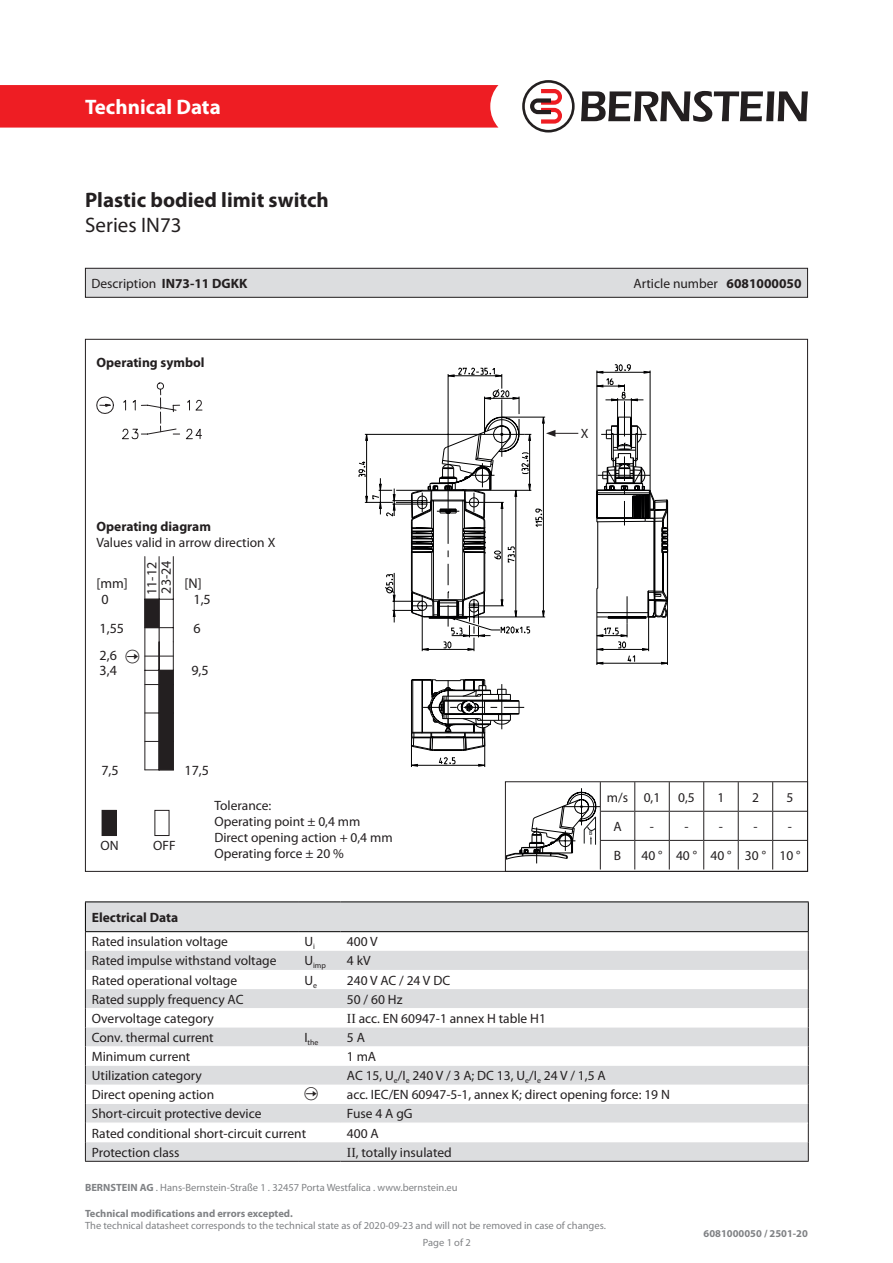
<style>
.page{position:relative;width:893px;height:1263px;background:#fff}
.page>*{position:absolute;margin:0;border:0;box-sizing:border-box;transform-origin:0 0}
.t1{font:700 21px "Myriad Pro";color:#231f20}
.t2{font:700 21px "Myriad Pro";color:#fff}
.t3{font:21px "Myriad Pro";color:#231f20}
.t4{font:14.1px/14.4px "Myriad Pro";color:#231f20}
.t5{font:13.5px/16.2px "Myriad Pro";color:#231f20}
.t6{font:700 13.5px "Myriad Pro";color:#231f20}
.t7{font:10.5px/16.8px "Myriad Pro";color:#808285}
.t8{font:700 10.5px "Myriad Pro";color:#808285}
.t9{font:7.8px "Myriad Pro";color:#231f20}
.t10{font:6.15px "Myriad Pro";color:#111416}
.s1{font-weight:700}
.s2{font-family:"Times New Roman"}
</style>
<div class="page">
<div style="left:0;top:85px;width:498px;height:43px;background:#ee1d23"></div>
<svg style="left:581px;top:91px;width:227px;height:31px"></svg>
<svg style="left:522px;top:80px;width:53px;height:53px"></svg>
<svg style="left:96px;top:382px;width:106px;height:57px"></svg>
<hr style="left:173px;top:642px;width:1px;height:128px;background:#231f20">
<svg style="left:145px;top:769px;width:14px;height:1px"></svg>
<svg style="left:145px;top:741px;width:14px;height:1px"></svg>
<svg style="left:145px;top:713px;width:14px;height:1px"></svg>
<svg style="left:145px;top:684px;width:14px;height:1px"></svg>
<svg style="left:145px;top:670px;width:14px;height:1px"></svg>
<hr style="left:144px;top:599px;width:1px;height:71px;background:#231f20">
<hr style="left:159px;top:599px;width:1px;height:71px;background:#231f20">
<svg style="left:160px;top:627px;width:13px;height:1px"></svg>
<svg style="left:160px;top:599px;width:13px;height:1px"></svg>
<hr style="left:144px;top:670px;width:1px;height:100px;background:#231f20">
<hr style="left:144px;top:556px;width:1px;height:43px;background:#231f20">
<hr style="left:159px;top:556px;width:1px;height:43px;background:#231f20">
<hr style="left:173px;top:556px;width:1px;height:86px;background:#231f20">
<svg style="left:145px;top:656px;width:28px;height:1px"></svg>
<div style="left:144px;top:599px;width:15px;height:29px;background:#231f20;border:1px solid #231f20"></div>
<div style="left:159px;top:670px;width:15px;height:100px;background:#231f20"></div>
<div style="left:102px;top:810px;width:14px;height:25px;background:#231f20"></div>
<div style="left:102px;top:810px;width:15px;height:26px;border:1px solid #231f20"></div>
<div style="left:154px;top:810px;width:15px;height:26px;border:1px solid #231f20"></div>
<svg style="left:439px;top:757px;width:16px;height:7px"></svg>
<hr style="left:411px;top:765px;width:74px;height:1px;background:#000001">
<hr style="left:411px;top:732px;width:1px;height:35px;background:#000001">
<hr style="left:484px;top:732px;width:1px;height:35px;background:#000001">
<svg style="left:359px;top:365px;width:309px;height:386px"></svg>
<hr style="left:600px;top:811px;width:35px;height:1px;background:#231f20">
<hr style="left:635px;top:811px;width:34px;height:1px;background:#231f20">
<hr style="left:669px;top:811px;width:35px;height:1px;background:#231f20">
<hr style="left:704px;top:811px;width:34px;height:1px;background:#231f20">
<hr style="left:738px;top:811px;width:35px;height:1px;background:#231f20">
<hr style="left:773px;top:811px;width:34px;height:1px;background:#231f20">
<hr style="left:600px;top:840px;width:35px;height:1px;background:#231f20">
<hr style="left:635px;top:840px;width:34px;height:1px;background:#231f20">
<svg style="left:634px;top:783px;width:1px;height:86px"></svg>
<hr style="left:669px;top:840px;width:35px;height:1px;background:#231f20">
<svg style="left:669px;top:783px;width:1px;height:86px"></svg>
<hr style="left:704px;top:840px;width:34px;height:1px;background:#231f20">
<svg style="left:703px;top:783px;width:1px;height:86px"></svg>
<hr style="left:738px;top:840px;width:35px;height:1px;background:#231f20">
<svg style="left:738px;top:783px;width:1px;height:86px"></svg>
<hr style="left:773px;top:840px;width:34px;height:1px;background:#231f20">
<svg style="left:772px;top:783px;width:1px;height:86px"></svg>
<svg style="left:507px;top:783px;width:94px;height:86px"></svg>
<div style="left:505px;top:781px;width:303px;height:91px;border:1px solid #231f20"></div>
<div style="left:85px;top:268px;width:722px;height:29px;background:#dcdddf"></div>
<div style="left:85px;top:268px;width:723px;height:30px;border:1px solid #231f20"></div>
<hr style="left:85px;top:1161px;width:213px;height:1px;background:#231f20">
<hr style="left:298px;top:1161px;width:43px;height:1px;background:#231f20">
<hr style="left:341px;top:1161px;width:468px;height:1px;background:#231f20">
<hr style="left:85px;top:901px;width:213px;height:1px;background:#000">
<hr style="left:298px;top:901px;width:43px;height:1px;background:#000">
<hr style="left:341px;top:901px;width:468px;height:1px;background:#000">
<svg style="left:85px;top:902px;width:724px;height:259px"></svg>
<h1 class="t2" style="left:85px;top:93px;width:137px">Technical Data</h1>
<p class="t1" style="left:85px;top:186px;width:245px">Plastic bodied limit switch</p>
<p class="t3" style="left:85px;top:212px;width:98px">Series IN73</p>
<p class="t5" style="left:91px;top:275px;width:157px">Description <span class="s1">IN73-11 DGKK</span></p>
<p class="t5" style="left:633px;top:275px;width:170px">Article number <span class="s1">6081000050</span></p>
<p class="t6" style="left:96px;top:354px;width:110px">Operating symbol</p>
<p class="t6" style="left:96px;top:518px;width:116px">Operating diagram</p>
<p class="t5" style="left:96px;top:534px;width:180px">Values valid in arrow direction X</p>
<p class="t4" style="left:101px;top:575px;width:28px;line-height:16.4px;text-indent:-5px">[mm]<br>0</p>
<p class="t4" style="left:100px;top:620px;width:26px">1,55</p>
<p class="t4" style="left:100px;top:648px;width:19px">2,6</p>
<p class="t4" style="left:100px;top:663px;width:19px">3,4</p>
<p class="t4" style="left:144px;top:595px;width:36px;rotate:-90deg">11-12<br>23-24</p>
<p class="t4" style="left:185px;top:575px;width:19px">[N]</p>
<p class="t4" style="left:194px;top:620px;width:9px">6</p>
<p class="t4" style="left:191px;top:663px;width:19px">9,5</p>
<p class="t4" style="left:193px;top:592px;width:19px">1,5</p>
<p class="t4" style="left:101px;top:763px;width:19px">7,5</p>
<p class="t5" style="left:101px;top:837px;width:20px">ON</p>
<p class="t5" style="left:153px;top:837px;width:24px">OFF</p>
<p class="t4" style="left:185px;top:762px;width:26px">17,5</p>
<p class="t5" style="left:214px;top:797px;width:58px">Tolerance:</p>
<p class="t5" style="left:214px;top:813px;width:180px">Operating point ± 0,4 mm<br>Direct opening action + 0,4 mm</p>
<p class="t5" style="left:214px;top:845px;width:131px">Operating force ± 20 %</p>
<p class="t5" style="left:581px;top:425px;width:9px">X</p>
<p class="t10" style="left:589px;top:829px;width:5px">B</p>
<p class="t5" style="left:607px;top:789px;width:23px">m/s</p>
<p class="t5" style="left:644px;top:789px;width:18px">0,1</p>
<p class="t5" style="left:678px;top:789px;width:18px">0,5</p>
<p class="t5" style="left:717px;top:789px;width:8px">1</p>
<p class="t5" style="left:752px;top:789px;width:8px">2</p>
<p class="t5" style="left:786px;top:789px;width:8px">5</p>
<p class="t5" style="left:613px;top:818px;width:10px">A</p>
<p class="t5" style="left:650px;top:818px;width:6px">-</p>
<p class="t5" style="left:684px;top:818px;width:6px">-</p>
<p class="t5" style="left:719px;top:818px;width:6px">-</p>
<p class="t5" style="left:753px;top:818px;width:6px">-</p>
<p class="t5" style="left:788px;top:818px;width:6px">-</p>
<p class="t5" style="left:614px;top:847px;width:9px">B</p>
<p class="t5" style="left:641px;top:847px;width:23px">40 °</p>
<p class="t5" style="left:676px;top:847px;width:23px">40 °</p>
<p class="t5" style="left:710px;top:847px;width:23px">40 °</p>
<p class="t5" style="left:745px;top:847px;width:23px">30 °</p>
<p class="t5" style="left:779px;top:847px;width:23px">10 °</p>
<p class="t6" style="left:92px;top:908px;width:88px">Electrical Data</p>
<p class="t5" style="left:92px;top:934px;width:138px">Rated insulation voltage</p>
<p class="t5" style="left:304px;top:934px;width:12px">U<sub>i</sub></p>
<p class="t5" style="left:347px;top:934px;width:32px">400 V</p>
<p class="t5" style="left:92px;top:952px;width:186px">Rated impulse withstand voltage</p>
<p class="t9" style="left:304px;top:961px;width:23px"><sup>U</sup>imp</p>
<p class="t5" style="left:347px;top:952px;width:25px">4 kV</p>
<p class="t5" style="left:92px;top:972px;width:147px">Rated operational voltage</p>
<p class="t5" style="left:304px;top:972px;width:14px">U<sub>e</sub></p>
<p class="t5" style="left:347px;top:972px;width:105px">240 V AC / 24 V DC</p>
<p class="t5" style="left:92px;top:991px;width:153px">Rated supply frequency AC</p>
<p class="t5" style="left:347px;top:991px;width:57px">50 / 60 Hz</p>
<p class="t5" style="left:92px;top:1010px;width:124px">Overvoltage category</p>
<p class="t5" style="left:347px;top:1010px;width:201px"><span class="s2">II</span> acc. EN 60947-1 annex H table H1</p>
<p class="t5" style="left:92px;top:1029px;width:123px">Conv. thermal current</p>
<p class="t9" style="left:304px;top:1037px;width:16px"><sup>I</sup>the</p>
<p class="t5" style="left:347px;top:1029px;width:20px">5 A</p>
<p class="t5" style="left:92px;top:1048px;width:100px">Minimum current</p>
<p class="t5" style="left:347px;top:1048px;width:31px">1 mA</p>
<p class="t5" style="left:92px;top:1067px;width:112px">Utilization category</p>
<p class="t5" style="left:347px;top:1067px;width:260px">AC 15, U<sub>e</sub>/I<sub>e</sub> 240 V / 3 A; DC 13, U<sub>e</sub>/I<sub>e</sub> 24 V / 1,5 A</p>
<p class="t5" style="left:92px;top:1086px;width:124px">Direct opening action</p>
<p class="t5" style="left:347px;top:1086px;width:324px">acc. IEC/EN 60947-5-1, annex K; direct opening force: 19 N</p>
<p class="t5" style="left:92px;top:1105px;width:171px">Short-circuit protective device</p>
<p class="t5" style="left:347px;top:1105px;width:67px">Fuse 4 A gG</p>
<p class="t5" style="left:92px;top:1125px;width:216px">Rated conditional short-circuit current</p>
<p class="t5" style="left:347px;top:1125px;width:33px">400 A</p>
<p class="t5" style="left:92px;top:1144px;width:89px">Protection class</p>
<p class="t5" style="left:347px;top:1144px;width:106px"><span class="s2">II</span>, totally insulated</p>
<p class="t7" style="left:85px;top:1179px;width:374px"><span class="s1">BERNSTEIN AG</span> . Hans-Bernstein-Straße 1 . 32457 Porta Westfalica . www.bernstein.eu</p>
<p class="t8" style="left:85px;top:1206px;width:209px">Technical modifications and errors excepted.</p>
<p class="t7" style="left:423px;top:1217px;width:184px;text-indent:-338px">The technical datasheet corresponds to the technical state as of 2020-09-23 and will not be removed in case of changes.<br>Page 1 of 2</p>
<p class="t8" style="left:704px;top:1227px;width:106px">6081000050 / 2501-20</p>
</div>
